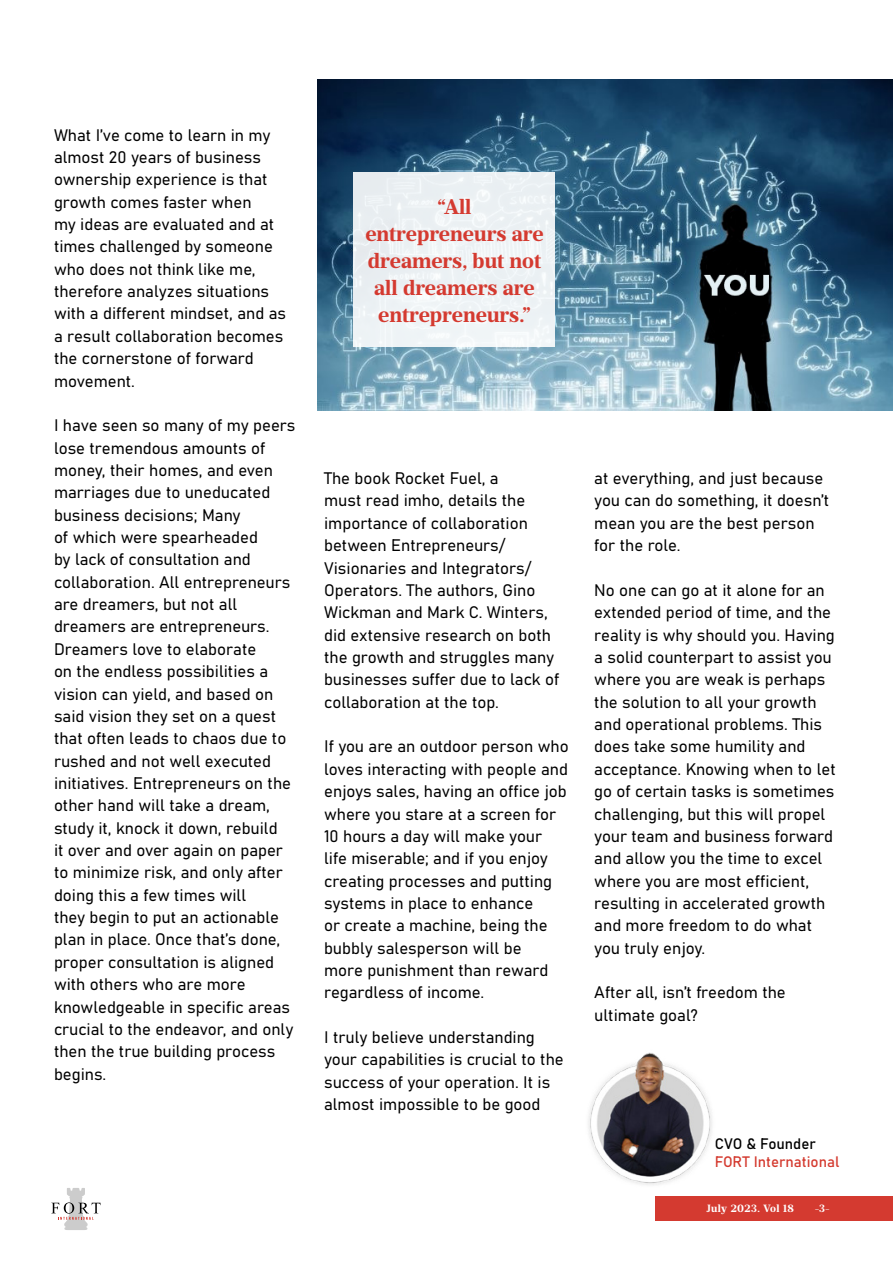
<style>
.page{position:relative;width:893px;height:1263px;background:#fff}
.page>*{position:absolute;margin:0;border:0;box-sizing:border-box;transform-origin:0 0}
.t1{font:700 21px/27px "Prumo Text W00";color:#d43a30;text-align:center}
.t2{font:16.5px/22.4px "Bahnschrift";color:#000}
.t3{font:15px "Bahnschrift";color:#d43a2f}
.t4{font:15px "Bahnschrift";color:#000}
.t5{font:700 10.5px "Prumo Text";letter-spacing:.04em;color:#fff}
</style>
<div class="page">
<div style="left:655px;top:1196px;width:238px;height:25px;background:#d43a30"></div>
<svg style="left:51px;top:1188px;width:50px;height:42px"></svg>
<img style="left:317px;top:79px;width:576px;height:331px">
<div style="left:353px;top:172px;width:202px;height:175px;background:#edf2f5"></div>
<img style="left:588px;top:1052px;width:124px;height:133px">
<p class="t2" style="left:54px;top:122px;width:234px">What I’ve come to learn in my almost 20 years of business ownership experience is that growth comes faster when<br>my ideas are evaluated and at times challenged by someone who does not think like me, therefore analyzes situations with a different mindset, and as a result collaboration becomes the cornerstone of forward movement.</p>
<p class="t2" style="left:54px;top:413px;width:243px">I have seen so many of my peers lose tremendous amounts of money, their homes, and even marriages due to uneducated business decisions; Many<br>of which were spearheaded<br>by lack of consultation and collaboration. All entrepreneurs are dreamers, but not all dreamers are entrepreneurs.<br>Dreamers love to elaborate<br>on the endless possibilities a vision can yield, and based on said vision they set on a quest that often leads to chaos due to rushed and not well executed initiatives. Entrepreneurs on the other hand will take a dream, study it, knock it down, rebuild<br>it over and over again on paper to minimize risk, and only after doing this a few times will<br>they begin to put an actionable plan in place. Once that’s done, proper consultation is aligned with others who are more knowledgeable in specific areas crucial to the endeavor, and only then the true building process begins.</p>
<p class="t1" style="left:365px;top:194px;width:180px">“All entrepreneurs are dreamers, but not all dreamers are entrepreneurs.”</p>
<p class="t2" style="left:324px;top:466px;width:237px">The book Rocket Fuel, a<br>must read imho, details the importance of collaboration between Entrepreneurs/<br>Visionaries and Integrators/<br>Operators. The authors, Gino<br>Wickman and Mark C. Winters, did extensive research on both the growth and struggles many businesses suffer due to lack of collaboration at the top.</p>
<p class="t2" style="left:324px;top:734px;width:246px">If you are an outdoor person who loves interacting with people and enjoys sales, having an office job where you stare at a screen for<br>10 hours a day will make your life miserable; and if you enjoy creating processes and putting systems in place to enhance<br>or create a machine, being the bubbly salesperson will be<br>more punishment than reward regardless of income.</p>
<p class="t2" style="left:324px;top:1025px;width:241px">I truly believe understanding your capabilities is crucial to the success of your operation. It is almost impossible to be good</p>
<p class="t2" style="left:594px;top:466px;width:236px">at everything, and just because you can do something, it doesn’t mean you are the best person for the role.</p>
<p class="t2" style="left:594px;top:578px;width:243px">No one can go at it alone for an extended period of time, and the reality is why should you. Having a solid counterpart to assist you where you are weak is perhaps the solution to all your growth and operational problems. This does take some humility and acceptance. Knowing when to let go of certain tasks is sometimes challenging, but this will propel your team and business forward and allow you the time to excel where you are most efficient, resulting in accelerated growth and more freedom to do what you truly enjoy.</p>
<p class="t2" style="left:594px;top:980px;width:193px">After all, isn’t freedom the ultimate goal?</p>
<p class="t4" style="left:715px;top:1132px;width:103px">CVO &amp; Founder</p>
<p class="t3" style="left:715px;top:1150px;width:126px">FORT International</p>
<p class="t5" style="left:707px;top:1202px;width:89px">July 2023. Vol 18</p>
<p class="t5" style="left:815px;top:1202px;width:17px">-3-</p>
</div>
